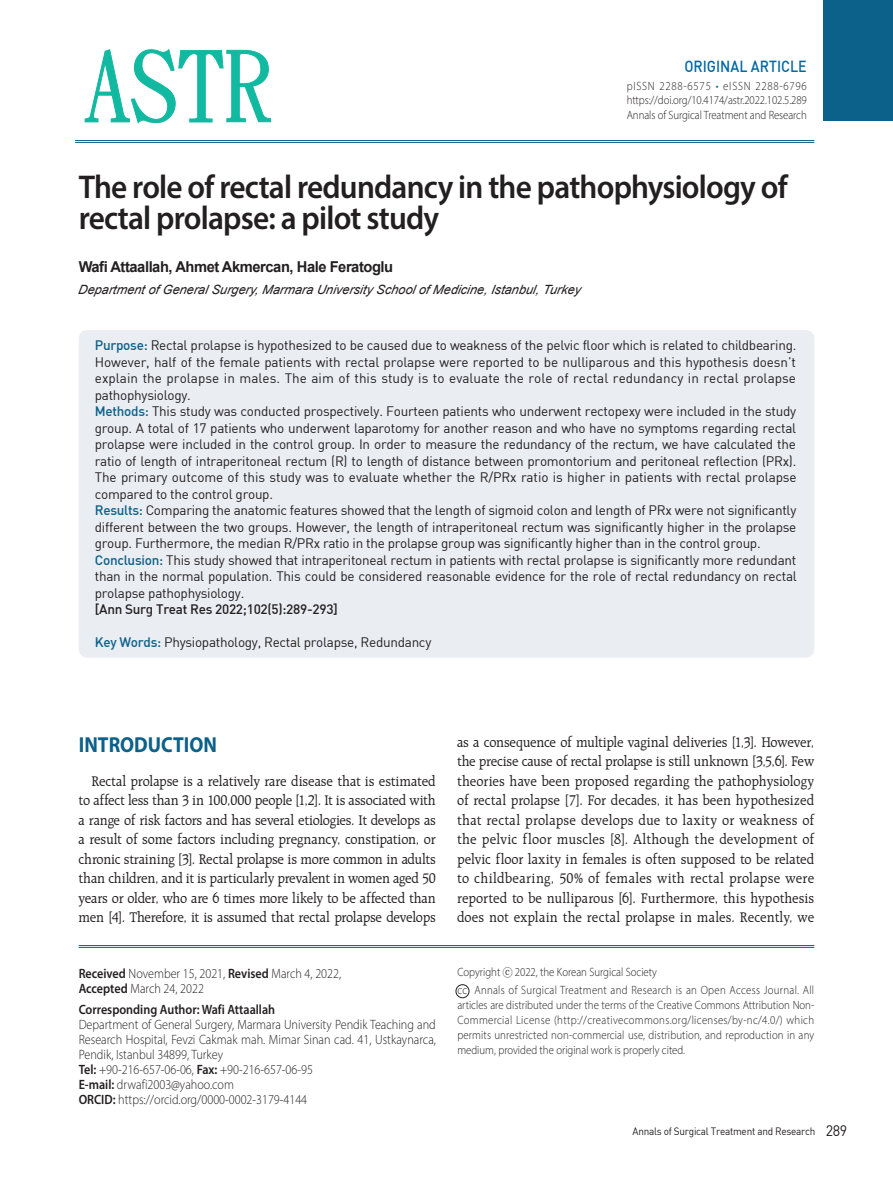
<style>
.page{position:relative;width:893px;height:1191px;background:#fff}
.page>*{position:absolute;margin:0;border:0;box-sizing:border-box;transform-origin:0 0}
.t1{font:600 33px/31.5px "Myriad Pro";letter-spacing:-.025em;color:#231f20;scale:.95 1}
.t2{font:700 21.75px "Myriad Pro";color:#0b6189;scale:.9 1}
.t3{font:15.75px "Dinmed";color:#0069a4;scale:.9 1}
.t4{font:15px/19.5px "Raleigh BT";letter-spacing:-.01em;color:#231f20;text-align:justify;scale:.94 1}
.t5{font:700 15px "Arial";letter-spacing:-.03em;color:#231f20}
.t6{font:13.5px/16.5px "Dinreg";letter-spacing:-.02em;color:#231f20}
.t7{font:300 13.5px/15px "Myriad Pro";color:#231f20;scale:.9 1}
.t8{font:13.5px "Dinmed";letter-spacing:-.02em;color:#231f20}
.t9{font:600 13.5px "Myriad Pro";color:#231f20;scale:.9 1}
.t10{font:italic 12.75px "Arial";color:#231f20}
.t11{font:300 12px/15px "Myriad Pro";color:#231f20;text-align:justify;scale:.9 1}
.t12{font:300 12px/18px "Myriad Pro";letter-spacing:.025em;color:#231f20;scale:.9 1}
.t13{font:10.5px "Dinreg";letter-spacing:-.025em;color:#231f20;scale:.95 1}
.s1{font-size:12.45px;color:#0069a4}
.s2{font-family:"Dinmed";color:#0b6189}
.s3{font-weight:600}
.s4{font-family:"Ko Pub World Batang PL";font-weight:400}
.s5{font-size:15px}
</style>
<div class="page">
<svg style="left:84px;top:49px;width:188px;height:75px"></svg>
<hr style="left:75px;top:140px;width:739px;height:1px;background:#0b6189">
<hr style="left:75px;top:142px;width:739px;height:1px;background:#0b6189">
<div style="left:823px;top:0;width:70px;height:121px;background:#0b6189"></div>
<hr style="left:79px;top:945px;width:735px;height:1px;background:#0b6189">
<hr style="left:79px;top:947px;width:735px;height:1px;background:#0b6189">
<div style="left:456px;top:984px;width:13px;height:14px;border:1px solid #231f20;border-radius:50%"></div>
<div style="left:79px;top:330px;width:735px;height:327px;background:#eaedf2;border-radius:9px"></div>
<p class="t3" style="left:684px;top:56px;width:138px">ORIGINAL ARTICLE</p>
<p class="t11" style="left:627px;top:78px;width:202px">pISSN 2288-6575 <span class="s1">•</span> eISSN 2288-6796 https://doi.org/10.4174/astr.2022.102.5.289<br>Annals of Surgical Treatment and Research</p>
<h1 class="t1" style="left:79px;top:170px;width:748px">The role of rectal redundancy in the pathophysiology of rectal prolapse: a pilot study</h1>
<p class="t5" style="left:79px;top:256px;width:316px">Wafi Attaallah, Ahmet Akmercan, Hale Feratoglu</p>
<p class="t10" style="left:78px;top:281px;width:507px">Department of General Surgery,Marmara University School of Medicine,Istanbul,Turkey</p>
<p class="t6" style="left:95px;top:337px;width:703px"><span class="s2">Purpose:</span> Rectal prolapse is hypothesized to be caused due to weakness of the pelvic floor which is related to childbearing.<br>However, half of the female patients with rectal prolapse were reported to be nulliparous and this hypothesis doesn’t explain the prolapse in males. The aim of this study is to evaluate the role of rectal redundancy in rectal prolapse pathophysiology.<br><span class="s2">Methods:</span> This study was conducted prospectively. Fourteen patients who underwent rectopexy were included in the study group. A total of 17 patients who underwent laparotomy for another reason and who have no symptoms regarding rectal prolapse were included in the control group. In order to measure the redundancy of the rectum, we have calculated the ratio of length of intraperitoneal rectum (R) to length of distance between promontorium and peritoneal reflection (PRx).<br>The primary outcome of this study was to evaluate whether the R/PRx ratio is higher in patients with rectal prolapse compared to the control group.<br><span class="s2">Results:</span> Comparing the anatomic features showed that the length of sigmoid colon and length of PRx were not significantly different between the two groups. However, the length of intraperitoneal rectum was significantly higher in the prolapse group. Furthermore, the median R/PRx ratio in the prolapse group was significantly higher than in the control group.<br><span class="s2">Conclusion:</span> This study showed that intraperitoneal rectum in patients with rectal prolapse is significantly more redundant than in the normal population. This could be considered reasonable evidence for the role of rectal redundancy on rectal prolapse pathophysiology.</p>
<p class="t8" style="left:95px;top:601px;width:245px">[Ann Surg Treat Res 2022;102(5):289-293]</p>
<p class="t6" style="left:95px;top:634px;width:338px"><span class="s2">Key Words:</span> Physiopathology, Rectal prolapse, Redundancy</p>
<h2 class="t2" style="left:79px;top:731px;width:155px">INTRODUCTION</h2>
<p class="t4" style="left:79px;top:770px;width:382px;text-indent:13px">Rectal prolapse is a relatively rare disease that is estimated to affect less than 3 in 100,000 people [1,2]. It is associated with a range of risk factors and has several etiologies. It develops as a result of some factors including pregnancy, constipation, or chronic straining [3]. Rectal prolapse is more common in adults than children, and it is particularly prevalent in women aged 50 years or older, who are 6 times more likely to be affected than men [4]. Therefore, it is assumed that rectal prolapse develops</p>
<p class="t7" style="left:79px;top:965px;width:293px"><span class="s3">Received</span> November 15, 2021, <span class="s3">Revised</span> March 4, 2022,<br><span class="s3">Accepted</span> March 24, 2022</p>
<p class="t9" style="left:79px;top:1000px;width:220px">Corresponding Author: Wafi Attaallah</p>
<p class="t7" style="left:79px;top:1016px;width:398px">Department of General Surgery, Marmara University Pendik Teaching and Research Hospital, Fevzi Cakmak mah. Mimar Sinan cad. 41, Ustkaynarca, Pendik, Istanbul 34899, Turkey<br><span class="s3">Tel:</span> +90-216-657-06-06, <span class="s3">Fax:</span> +90-216-657-06-95<br><span class="s3">E-mail:</span> drwafi2003@yahoo.com<br><span class="s3">ORCID:</span> https://orcid.org/0000-0002-3179-4144</p>
<p class="t4" style="left:457px;top:731px;width:381px">as a consequence of multiple vaginal deliveries [1,3]. However, the precise cause of rectal prolapse is still unknown [3,5,6]. Few theories have been proposed regarding the pathophysiology of rectal prolapse [7]. For decades, it has been hypothesized that rectal prolapse develops due to laxity or weakness of the pelvic floor muscles [8]. Although the development of pelvic floor laxity in females is often supposed to be related to childbearing, 50% of females with rectal prolapse were reported to be nulliparous [6]. Furthermore, this hypothesis does not explain the rectal prolapse in males. Recently, we</p>
<p class="t12" style="left:457px;top:963px;width:398px">Copyright <span class="s4">ⓒ</span> 2022, the Korean Surgical Society<br>cc Annals of Surgical Treatment and Research is an Open Access Journal. All</p>
<p class="t11" style="left:457px;top:997px;width:398px">articles are distributed under the terms of the Creative Commons Attribution Non-Commercial License (http://creativecommons.org/licenses/by-nc/4.0/) which permits unrestricted non-commercial use, distribution, and reproduction in any medium, provided the original work is properly cited.</p>
<p class="t13" style="left:633px;top:1124px;width:228px">Annals of Surgical Treatment and Research <span class="s5">289</span></p>
</div>
